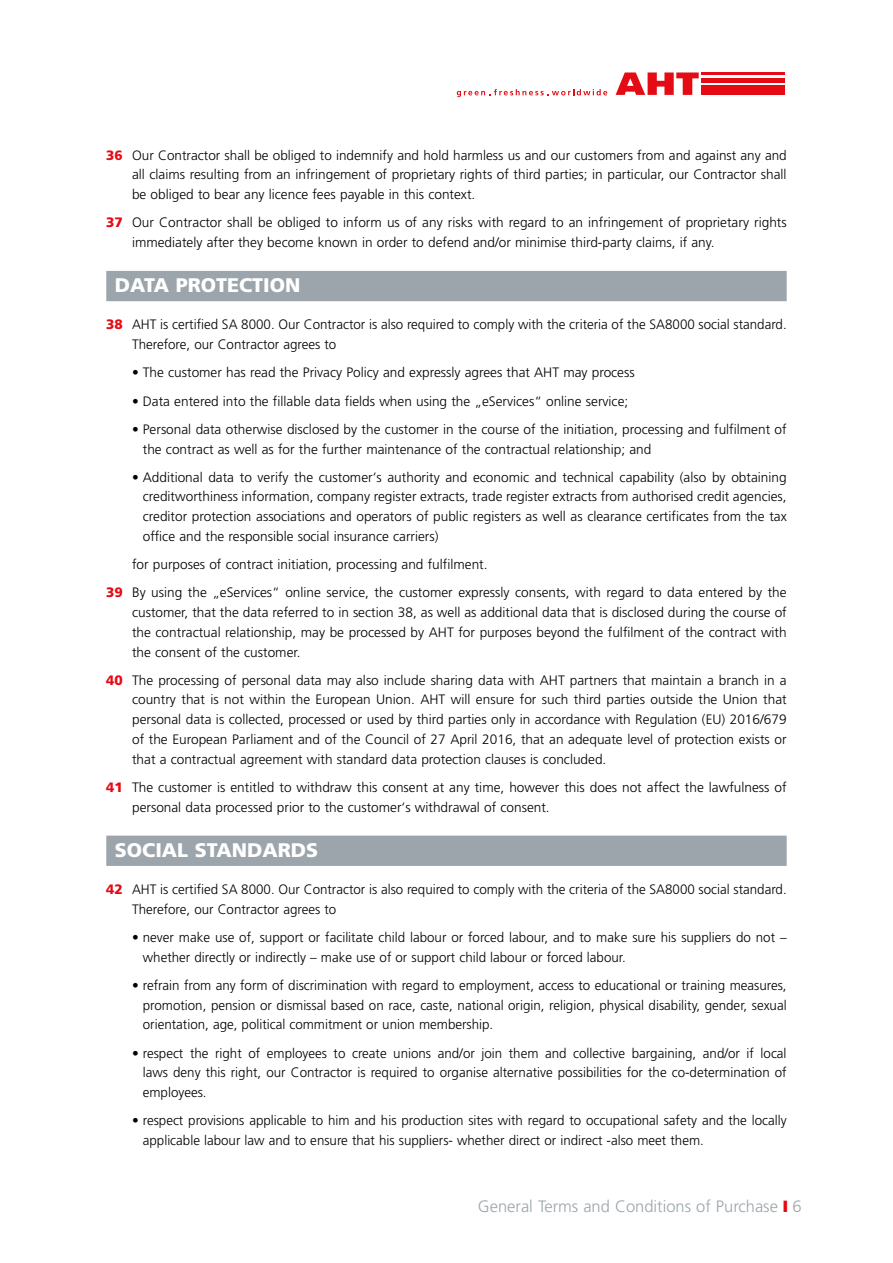
<style>
.page{position:relative;width:893px;height:1263px;background:#fff}
.page>*{position:absolute;margin:0;border:0;box-sizing:border-box;transform-origin:0 0}
.t1{font:900 19.65px "Frutiger LT";color:#fff}
.t2{font:300 16.5px "Frutiger LT";color:#9ba5ab}
.t3{font:300 13.65px/19.6px "Frutiger LT";color:#000}
.t4{font:300 13.5px "Frutiger LT";color:#000}
.s1{font-weight:900;color:#e50b14}
.s2{color:#e50b14}
</style>
<div class="page">
<svg style="left:616px;top:72px;width:83px;height:23px"></svg>
<div style="left:701px;top:78px;width:84px;height:5px;background:#e50b14"></div>
<div style="left:701px;top:86px;width:84px;height:9px;background:#e50b14"></div>
<hr style="left:701px;top:73px;width:84px;height:2px;background:#e50b14">
<svg style="left:457px;top:89px;width:150px;height:8px"></svg>
<div style="left:106px;top:271px;width:681px;height:30px;background:#9ba5ab"></div>
<div style="left:106px;top:836px;width:681px;height:30px;background:#9ba5ab"></div>
<p class="t4" style="left:106px;top:147px;width:682px"><span class="s1">36</span> Our Contractor shall be obliged to indemnify and hold harmless us and our customers from and against any and</p>
<p class="t3" style="left:132px;top:165px;width:656px">all claims resulting from an infringement of proprietary rights of third parties; in particular, our Contractor shall be obliged to bear any licence fees payable in this context.</p>
<p class="t3" style="left:132px;top:213px;width:656px;text-indent:-26px"><span class="s1">37</span> Our Contractor shall be obliged to inform us of any risks with regard to an infringement of proprietary rights immediately after they become known in order to defend and/or minimise third-party claims, if any.</p>
<h1 class="t1" style="left:115px;top:274px;width:187px">DATA PROTECTION</h1>
<p class="t3" style="left:132px;top:315px;width:656px;text-indent:-26px"><span class="s1">38</span> AHT is certified SA 8000. Our Contractor is also required to comply with the criteria of the SA8000 social standard.<br>Therefore, our Contractor agrees to</p>
<p class="t3" style="left:132px;top:363px;width:504px">• The customer has read the Privacy Policy and expressly agrees that AHT may process</p>
<p class="t3" style="left:132px;top:391px;width:498px">• Data entered into the fillable data fields when using the „eServices“ online service;</p>
<p class="t3" style="left:143px;top:419px;width:645px;text-indent:-11px">• Personal data otherwise disclosed by the customer in the course of the initiation, processing and fulfilment of the contract as well as for the further maintenance of the contractual relationship; and</p>
<p class="t3" style="left:143px;top:467px;width:645px;text-align:justify;text-indent:-11px">• Additional data to verify the customer‘s authority and economic and technical capability (also by obtaining creditworthiness information, company register extracts, trade register extracts from authorised credit agencies, creditor protection associations and operators of public registers as well as clearance certificates from the tax office and the responsible social insurance carriers)</p>
<p class="t3" style="left:106px;top:550px;width:682px;line-height:28.3px;text-indent:26px">for purposes of contract initiation, processing and fulfilment.<br><span class="s1">39</span> By using the „eServices“ online service, the customer expressly consents, with regard to data entered by the</p>
<p class="t3" style="left:132px;top:603px;width:656px;text-align:justify">customer, that the data referred to in section 38, as well as additional data that is disclosed during the course of the contractual relationship, may be processed by AHT for purposes beyond the fulfilment of the contract with the consent of the customer.</p>
<p class="t3" style="left:132px;top:670px;width:656px;text-align:justify;text-indent:-26px"><span class="s1">40</span> The processing of personal data may also include sharing data with AHT partners that maintain a branch in a country that is not within the European Union. AHT will ensure for such third parties outside the Union that personal data is collected, processed or used by third parties only in accordance with Regulation (EU) 2016/679 of the European Parliament and of the Council of 27 April 2016, that an adequate level of protection exists or that a contractual agreement with standard data protection clauses is concluded.</p>
<p class="t3" style="left:132px;top:777px;width:656px;text-indent:-26px"><span class="s1">41</span> The customer is entitled to withdraw this consent at any time, however this does not affect the lawfulness of personal data processed prior to the customer‘s withdrawal of consent.</p>
<h1 class="t1" style="left:115px;top:838px;width:205px">SOCIAL STANDARDS</h1>
<p class="t3" style="left:132px;top:880px;width:656px;text-indent:-26px"><span class="s1">42</span> AHT is certified SA 8000. Our Contractor is also required to comply with the criteria of the SA8000 social standard.<br>Therefore, our Contractor agrees to</p>
<p class="t3" style="left:143px;top:927px;width:645px;text-indent:-11px">• never make use of, support or facilitate child labour or forced labour, and to make sure his suppliers do not – whether directly or indirectly – make use of or support child labour or forced labour.</p>
<p class="t3" style="left:143px;top:975px;width:645px;text-align:justify;text-indent:-11px">• refrain from any form of discrimination with regard to employment, access to educational or training measures, promotion, pension or dismissal based on race, caste, national origin, religion, physical disability, gender, sexual orientation, age, political commitment or union membership.</p>
<p class="t3" style="left:143px;top:1043px;width:645px;text-align:justify;text-indent:-11px">• respect the right of employees to create unions and/or join them and collective bargaining, and/or if local laws deny this right, our Contractor is required to organise alternative possibilities for the co-determination of employees.</p>
<p class="t3" style="left:143px;top:1111px;width:645px;text-indent:-11px">• respect provisions applicable to him and his production sites with regard to occupational safety and the locally applicable labour law and to ensure that his suppliers- whether direct or indirect -also meet them.</p>
<p class="t2" style="left:478px;top:1197px;width:325px">General Terms and Conditions of Purchase <span class="s2">❙</span> 6</p>
</div>
